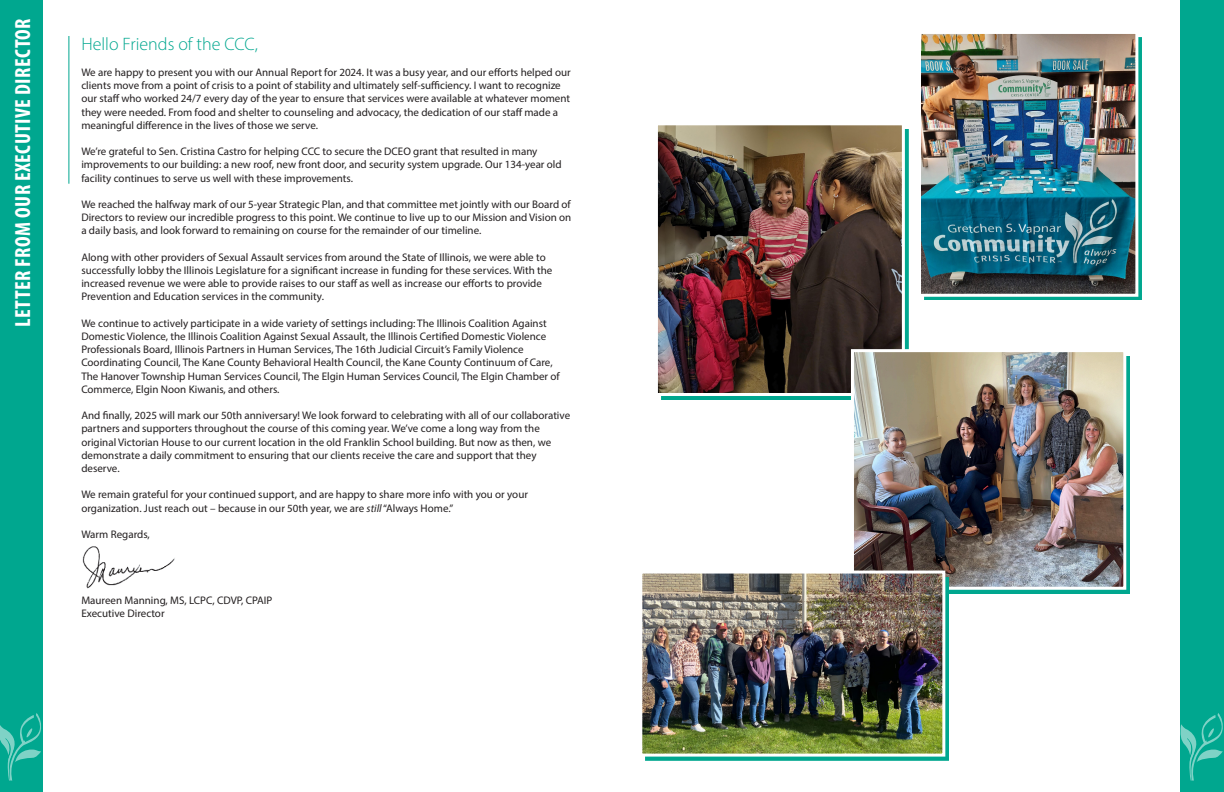
<style>
.page{position:relative;width:1224px;height:792px;background:#fff}
.page>*{position:absolute;margin:0;border:0;box-sizing:border-box;transform-origin:0 0}
.t1{font:700 condensed 22px "Myriad Pro";letter-spacing:.02em;color:#fff}
.t2{font:300 18px "Myriad Pro";color:#00a78f}
.t3{font:11px/13.2px "Myriad Pro";color:#231f20}
.s1{font-style:italic}
</style>
<div class="page">
<img style="left:82px;top:546px;width:93px;height:42px">
<div style="left:0;top:0;width:42px;height:792px;background:#00a78f"></div>
<svg style="left:0;top:713px;width:43px;height:68px"></svg>
<hr style="left:68px;top:36px;width:1px;height:148px;background:#00a78f">
<div style="left:1180px;top:0;width:44px;height:792px;background:#00a78f"></div>
<svg style="left:1180px;top:713px;width:43px;height:68px"></svg>
<img style="left:657px;top:125px;width:249px;height:273px">
<img style="left:921px;top:34px;width:219px;height:264px">
<img style="left:849px;top:348px;width:279px;height:243px">
<img style="left:642px;top:569px;width:305px;height:189px">
<p class="t1" style="left:9px;top:327px;width:310px;rotate:-90deg">LETTER FROM OUR EXECUTIVE DIRECTOR</p>
<p class="t2" style="left:81px;top:33px;width:178px">Hello Friends of the CCC,</p>
<p class="t3" style="left:81px;top:65px;width:491px">We are happy to present you with our Annual Report for 2024. It was a busy year, and our efforts helped our clients move from a point of crisis to a point of stability and ultimately self-sufficiency. I want to recognize our staff who worked 24/7 every day of the year to ensure that services were available at whatever moment they were needed. From food and shelter to counseling and advocacy, the dedication of our staff made a meaningful difference in the lives of those we serve.</p>
<p class="t3" style="left:81px;top:145px;width:482px">We’re grateful to Sen. Cristina Castro for helping CCC to secure the DCEO grant that resulted in many improvements to our building: a new roof, new front door, and security system upgrade. Our 134-year old facility continues to serve us well with these improvements.</p>
<p class="t3" style="left:81px;top:197px;width:492px;text-align:justify">We reached the halfway mark of our 5-year Strategic Plan, and that committee met jointly with our Board of Directors to review our incredible progress to this point. We continue to live up to our Mission and Vision on a daily basis, and look forward to remaining on course for the remainder of our timeline.</p>
<p class="t3" style="left:81px;top:250px;width:473px">Along with other providers of Sexual Assault services from around the State of Illinois, we were able to successfully lobby the Illinois Legislature for a significant increase in funding for these services. With the increased revenue we were able to provide raises to our staff as well as increase our efforts to provide Prevention and Education services in the community.</p>
<p class="t3" style="left:81px;top:316px;width:480px">We continue to actively participate in a wide variety of settings including: The Illinois Coalition Against Domestic Violence, the Illinois Coalition Against Sexual Assault, the Illinois Certified Domestic Violence Professionals Board, Illinois Partners in Human Services, The 16th Judicial Circuit’s Family Violence Coordinating Council, The Kane County Behavioral Health Council, the Kane County Continuum of Care, The Hanover Township Human Services Council, The Elgin Human Services Council, The Elgin Chamber of Commerce, Elgin Noon Kiwanis, and others.</p>
<p class="t3" style="left:81px;top:409px;width:490px">And finally, 2025 will mark our 50th anniversary! We look forward to celebrating with all of our collaborative partners and supporters throughout the course of this coming year. We’ve come a long way from the original Victorian House to our current location in the old Franklin School building. But now as then, we demonstrate a daily commitment to ensuring that our clients receive the care and support that they deserve.</p>
<p class="t3" style="left:81px;top:488px;width:448px">We remain grateful for your continued support, and are happy to share more info with you or your organization. Just reach out – because in our 50th year, we are <span class="s1">still</span> “Always Home.”</p>
<p class="t3" style="left:81px;top:527px;width:70px">Warm Regards,</p>
<p class="t3" style="left:81px;top:593px;width:193px">Maureen Manning, MS, LCPC, CDVP, CPAIP</p>
<p class="t3" style="left:81px;top:607px;width:85px">Executive Director</p>
</div>
